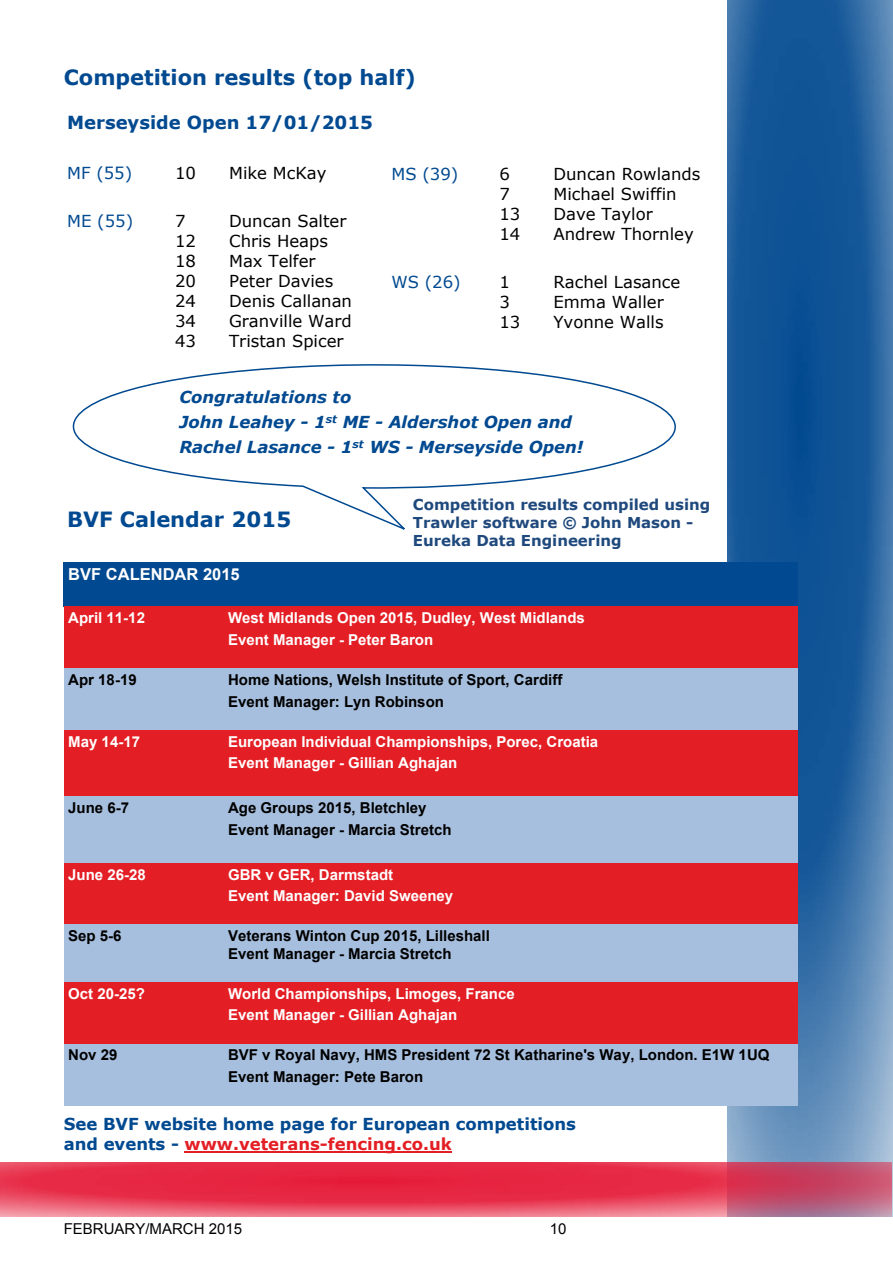
<style>
.page{position:relative;width:893px;height:1263px;background:#fff}
.page>*{position:absolute;margin:0;border:0;box-sizing:border-box;transform-origin:0 0}
.t1{font:700 21px "Verdana";color:#014990}
.t2{font:700 18px "Verdana";color:#014990}
.t3{font:16.5px "Verdana";color:#000}
.t4{font:italic 700 16.5px/24.9px "Verdana";color:#014990}
.t5{font:700 16.5px/20.1px "Verdana";color:#014990}
.t6{font:16.5px "Verdana";color:#014990}
.t7{font:700 16.5px "Arial";color:#fff}
.t8{font:700 15px/21.8px "Arial";color:#000}
.t9{font:700 15px/21.8px "Arial";color:#fff}
.t10{font:700 15px/18.3px "Verdana";color:#1f497d}
.t11{font:15px "Arial";color:#000}
.s1{color:#e31f25}
</style>
<div class="page">
<img style="left:727px;top:0;width:166px;height:1216px">
<img style="left:0;top:1162px;width:891px;height:55px">
<div style="left:64px;top:562px;width:734px;height:44px;background:#014990"></div>
<div style="left:64px;top:606px;width:160px;height:62px;background:#e31f25"></div>
<div style="left:224px;top:606px;width:574px;height:62px;background:#e31f25"></div>
<div style="left:64px;top:668px;width:160px;height:62px;background:#a7bfde"></div>
<div style="left:224px;top:668px;width:574px;height:62px;background:#a7bfde"></div>
<div style="left:64px;top:730px;width:160px;height:67px;background:#e31f25"></div>
<div style="left:224px;top:730px;width:574px;height:67px;background:#e31f25"></div>
<div style="left:64px;top:797px;width:160px;height:66px;background:#a7bfde"></div>
<div style="left:224px;top:797px;width:574px;height:66px;background:#a7bfde"></div>
<div style="left:64px;top:863px;width:160px;height:62px;background:#e31f25"></div>
<div style="left:224px;top:863px;width:574px;height:62px;background:#e31f25"></div>
<div style="left:64px;top:925px;width:160px;height:57px;background:#a7bfde"></div>
<div style="left:224px;top:925px;width:574px;height:57px;background:#a7bfde"></div>
<div style="left:64px;top:982px;width:160px;height:62px;background:#e31f25"></div>
<div style="left:224px;top:982px;width:574px;height:62px;background:#e31f25"></div>
<div style="left:64px;top:1044px;width:160px;height:62px;background:#a7bfde"></div>
<div style="left:224px;top:1044px;width:574px;height:62px;background:#a7bfde"></div>
<hr style="left:185px;top:1151px;width:267px;height:1px;background:#e31f25">
<svg style="left:72px;top:363px;width:705px;height:170px"></svg>
<h1 class="t1" style="left:64px;top:69px;width:354px">Competition results (top half)</h1>
<p class="t2" style="left:67px;top:116px;width:307px">Merseyside Open 17/01/2015</p>
<p class="t6" style="left:67px;top:167px;width:67px">MF (55)</p>
<p class="t3" style="left:175px;top:167px;width:22px">10</p>
<p class="t3" style="left:229px;top:167px;width:99px">Mike McKay</p>
<p class="t6" style="left:67px;top:214px;width:68px">ME (55)</p>
<p class="t3" style="left:175px;top:214px;width:12px">7</p>
<p class="t3" style="left:229px;top:214px;width:119px">Duncan Salter</p>
<p class="t3" style="left:175px;top:234px;width:22px">12</p>
<p class="t3" style="left:229px;top:234px;width:100px">Chris Heaps</p>
<p class="t3" style="left:175px;top:254px;width:22px">18</p>
<p class="t3" style="left:229px;top:254px;width:88px">Max Telfer</p>
<p class="t3" style="left:175px;top:274px;width:22px">20</p>
<p class="t3" style="left:229px;top:274px;width:106px">Peter Davies</p>
<p class="t3" style="left:175px;top:294px;width:22px">24</p>
<p class="t3" style="left:229px;top:294px;width:124px">Denis Callanan</p>
<p class="t3" style="left:175px;top:315px;width:22px">34</p>
<p class="t3" style="left:229px;top:315px;width:124px">Granville Ward</p>
<p class="t3" style="left:175px;top:335px;width:22px">43</p>
<p class="t3" style="left:229px;top:335px;width:116px">Tristan Spicer</p>
<p class="t6" style="left:391px;top:167px;width:68px">MS (39)</p>
<p class="t3" style="left:499px;top:167px;width:12px">6</p>
<p class="t3" style="left:553px;top:167px;width:149px">Duncan Rowlands</p>
<p class="t3" style="left:499px;top:188px;width:12px">7</p>
<p class="t3" style="left:553px;top:188px;width:125px">Michael Swiffin</p>
<p class="t3" style="left:499px;top:208px;width:22px">13</p>
<p class="t3" style="left:553px;top:208px;width:101px">Dave Taylor</p>
<p class="t3" style="left:499px;top:228px;width:22px">14</p>
<p class="t3" style="left:553px;top:228px;width:142px">Andrew Thornley</p>
<p class="t6" style="left:391px;top:275px;width:71px">WS (26)</p>
<p class="t3" style="left:499px;top:275px;width:12px">1</p>
<p class="t3" style="left:553px;top:275px;width:128px">Rachel Lasance</p>
<p class="t3" style="left:499px;top:295px;width:12px">3</p>
<p class="t3" style="left:553px;top:295px;width:112px">Emma Waller</p>
<p class="t3" style="left:499px;top:315px;width:22px">13</p>
<p class="t3" style="left:553px;top:315px;width:112px">Yvonne Walls</p>
<p class="t4" style="left:179px;top:386px;width:406px">Congratulations to<br>John Leahey - 1<sup>st</sup> ME - Aldershot Open and<br>Rachel Lasance - 1<sup>st</sup> WS - Merseyside Open!</p>
<h1 class="t1" style="left:67px;top:511px;width:226px">BVF Calendar 2015</h1>
<p class="t10" style="left:413px;top:496px;width:299px">Competition results compiled using<br>Trawler software © John Mason -<br>Eureka Data Engineering</p>
<p class="t7" style="left:68px;top:568px;width:173px">BVF CALENDAR 2015</p>
<p class="t9" style="left:68px;top:608px;width:78px">April 11-12</p>
<p class="t9" style="left:228px;top:608px;width:358px">West Midlands Open 2015, Dudley, West Midlands<br>Event Manager - Peter Baron</p>
<p class="t8" style="left:68px;top:670px;width:70px">Apr 18-19</p>
<p class="t8" style="left:228px;top:670px;width:336px">Home Nations, Welsh Institute of Sport, Cardiff<br>Event Manager: Lyn Robinson</p>
<p class="t9" style="left:68px;top:732px;width:73px">May 14-17</p>
<p class="t9" style="left:228px;top:732px;width:372px">European Individual Championships, Porec, Croatia<br>Event Manager - Gillian Aghajan</p>
<p class="t8" style="left:68px;top:798px;width:62px">June 6-7</p>
<p class="t8" style="left:228px;top:798px;width:225px">Age Groups 2015, Bletchley<br>Event Manager - Marcia Stretch</p>
<p class="t9" style="left:68px;top:865px;width:79px">June 26-28</p>
<p class="t9" style="left:228px;top:865px;width:227px">GBR v GER, Darmstadt<br>Event Manager: David Sweeney</p>
<p class="t8" style="left:68px;top:926px;width:55px">Sep 5-6</p>
<p class="t8" style="left:228px;top:929px;width:263px;line-height:17.2px">Veterans Winton Cup 2015, Lilleshall<br>Event Manager - Marcia Stretch</p>
<p class="t9" style="left:68px;top:984px;width:78px">Oct 20-25?</p>
<p class="t9" style="left:228px;top:984px;width:288px">World Championships, Limoges, France<br>Event Manager - Gillian Aghajan</p>
<p class="t8" style="left:68px;top:1046px;width:51px">Nov 29</p>
<p class="t8" style="left:228px;top:1046px;width:543px">BVF v Royal Navy, HMS President 72 St Katharine's Way, London. E1W 1UQ<br>Event Manager: Pete Baron</p>
<p class="t5" style="left:64px;top:1115px;width:514px">See BVF website home page for European competitions and events - <span class="s1">www.veterans-fencing.co.uk</span></p>
<p class="t11" style="left:64px;top:1223px;width:180px">FEBRUARY/MARCH 2015</p>
<p class="t11" style="left:550px;top:1223px;width:18px">10</p>
</div>
